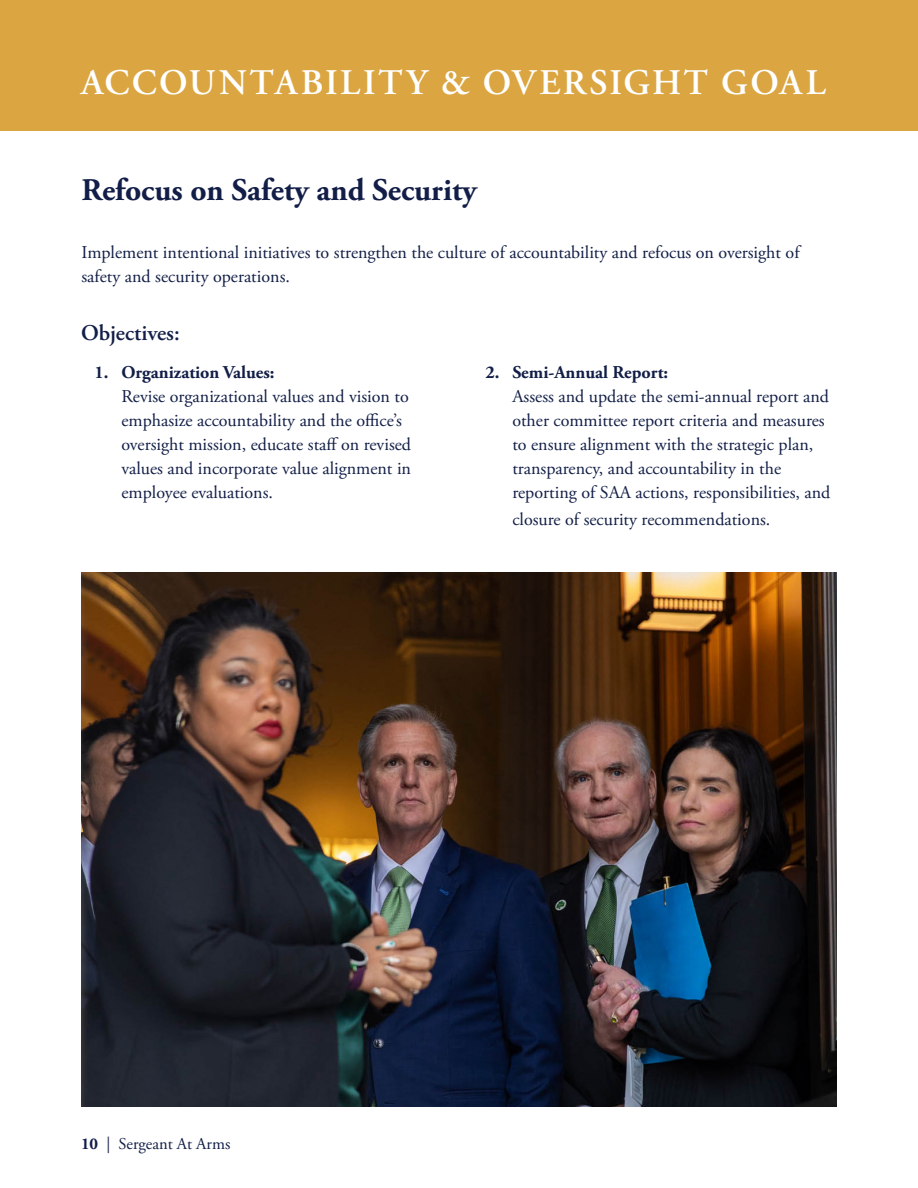
<style>
.page{position:relative;width:918px;height:1188px;background:#fff}
.page>*{position:absolute;margin:0;border:0;box-sizing:border-box;transform-origin:0 0}
.Business_Unit{font:600 36px "Adobe Garamond Pro";letter-spacing:.065em;color:#fff}
.t1{font:700 31.5px "Adobe Garamond Pro";color:#121e47}
.t2{font:600 22.5px "Adobe Garamond Pro";color:#121e47}
.t3{font:18px/24px "Adobe Garamond Pro";color:#121e47}
.Names{font:16.5px "Adobe Garamond Pro";color:#121e47}
.s1{font-weight:700}
</style>
<div class="page">
<div style="left:0;top:0;width:918px;height:131px;background:#dba641"></div>
<img style="left:81px;top:572px;width:756px;height:535px">
<p class="Business_Unit" style="left:81px;top:61px;width:746px">ACCOUNTABILITY &amp; OVERSIGHT GOAL</p>
<p class="t1" style="left:81px;top:172px;width:397px">Refocus on Safety and Security</p>
<p class="t3" style="left:81px;top:241px;width:720px">Implement intentional initiatives to strengthen the culture of accountability and refocus on oversight of safety and security operations.</p>
<p class="t2" style="left:81px;top:320px;width:100px">Objectives:</p>
<p class="t3" style="left:122px;top:361px;width:291px;text-indent:-27px"><span class="s1">1. Organization Values:<br></span>Revise organizational values and vision to emphasize accountability and the office’s oversight mission, educate staff on revised values and incorporate value alignment in employee evaluations.</p>
<p class="t3" style="left:512px;top:361px;width:320px;text-indent:-27px"><span class="s1">2. Semi-Annual Report:<br></span>Assess and update the semi-annual report and other committee report criteria and measures to ensure alignment with the strategic plan, transparency, and accountability in the reporting of SAA actions, responsibilities, and</p>
<p class="t3" style="left:512px;top:508px;width:260px">closure of security recommendations.</p>
<p class="Names" style="left:81px;top:1134px;width:151px"><span class="s1">10</span> | Sergeant At Arms</p>
</div>
